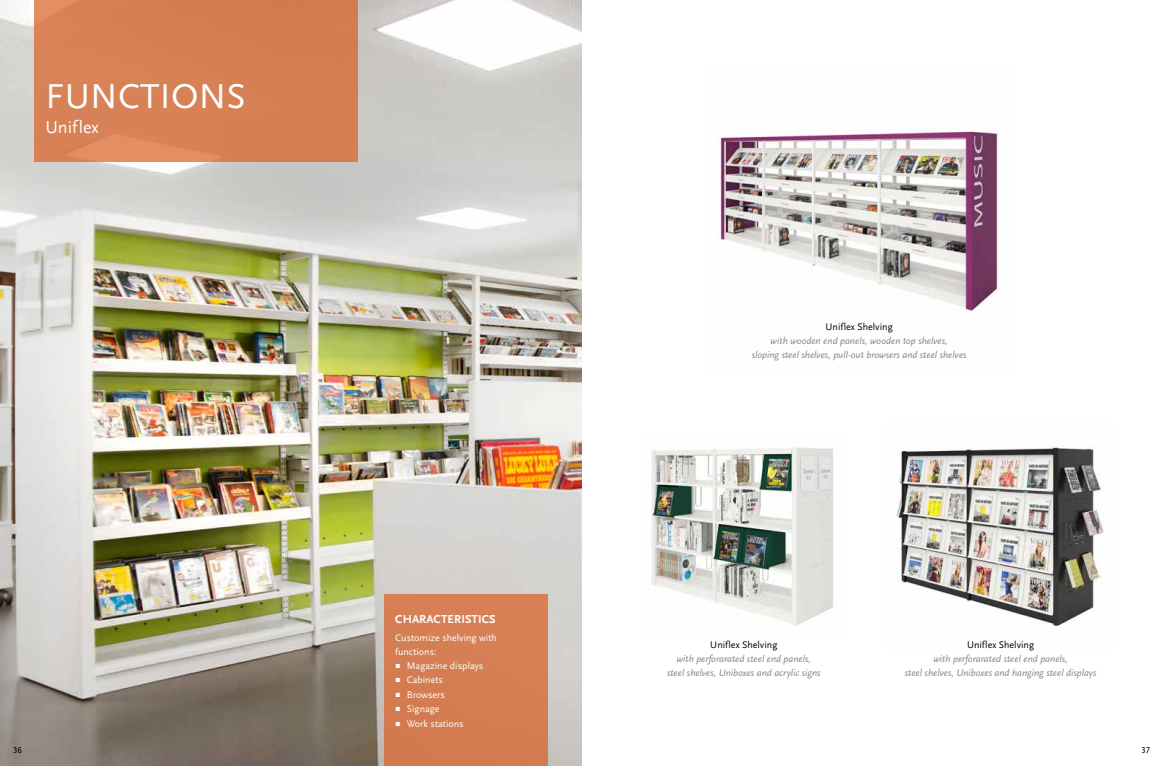
<style>
.page{position:relative;width:1163px;height:766px;background:#fff}
.page>*{position:absolute;margin:0;border:0;box-sizing:border-box;transform-origin:0 0}
.t1{font:36px "Scala Sans OT";letter-spacing:.01em;color:#fff}
.t2{font:18px "Scala Sans OT";color:#fff}
.t3{font:700 12px "Scala Sans OT";letter-spacing:.01em;color:#fff}
.t4{font:italic 10px/14px "Scala Sans OT";color:#878787;text-align:center}
.t5{font:10px/14px "Scala Sans OT";color:#fff}
.t6{font:10px "Scala Sans OT";color:#000}
.t7{font:9px "Scala Sans OT";color:#000}
.s1{font-size:9px}
</style>
<div class="page">
<img style="left:0;top:0;width:581px;height:765px">
<div style="left:34px;top:0;width:323px;height:162px;background:#d67f54"></div>
<img style="left:651px;top:447px;width:182px;height:179px">
<img style="left:896px;top:447px;width:209px;height:179px">
<img style="left:717px;top:131px;width:281px;height:180px">
<div style="left:384px;top:594px;width:163px;height:171px;background:#d67e53"></div>
<h1 class="t1" style="left:46px;top:77px;width:202px">FUNCTIONS</h1>
<h2 class="t2" style="left:45px;top:118px;width:55px">Uniflex</h2>
<p class="t3" style="left:395px;top:611px;width:102px">CHARACTERISTICS</p>
<p class="t5" style="left:395px;top:630px;width:103px">Customize shelving with functions:</p>
<p class="t5" style="left:395px;top:658px;width:90px"><span class="s1">▪</span> Magazine displays</p>
<p class="t5" style="left:395px;top:673px;width:49px"><span class="s1">▪</span> Cabinets</p>
<p class="t5" style="left:395px;top:687px;width:51px"><span class="s1">▪</span> Browsers</p>
<p class="t5" style="left:395px;top:702px;width:46px"><span class="s1">▪</span> Signage</p>
<p class="t5" style="left:395px;top:716px;width:70px"><span class="s1">▪</span> Work stations</p>
<p class="t6" style="left:825px;top:321px;width:69px">Uniflex Shelving</p>
<p class="t4" style="left:751px;top:333px;width:216px">with wooden end panels, wooden top shelves,<br>sloping steel shelves, pull-out browsers and steel shelves</p>
<p class="t6" style="left:710px;top:639px;width:69px">Uniflex Shelving</p>
<p class="t4" style="left:667px;top:652px;width:155px">with perforarated steel end panels, steel shelves, Uniboxes and acrylic signs</p>
<p class="t6" style="left:966px;top:639px;width:69px">Uniflex Shelving</p>
<p class="t4" style="left:904px;top:652px;width:193px">with perforarated steel end panels,<br>steel shelves, Uniboxes and hanging steel displays</p>
<p class="t7" style="left:13px;top:745px;width:10px">36</p>
<p class="t7" style="left:1141px;top:744px;width:10px">37</p>
</div>
